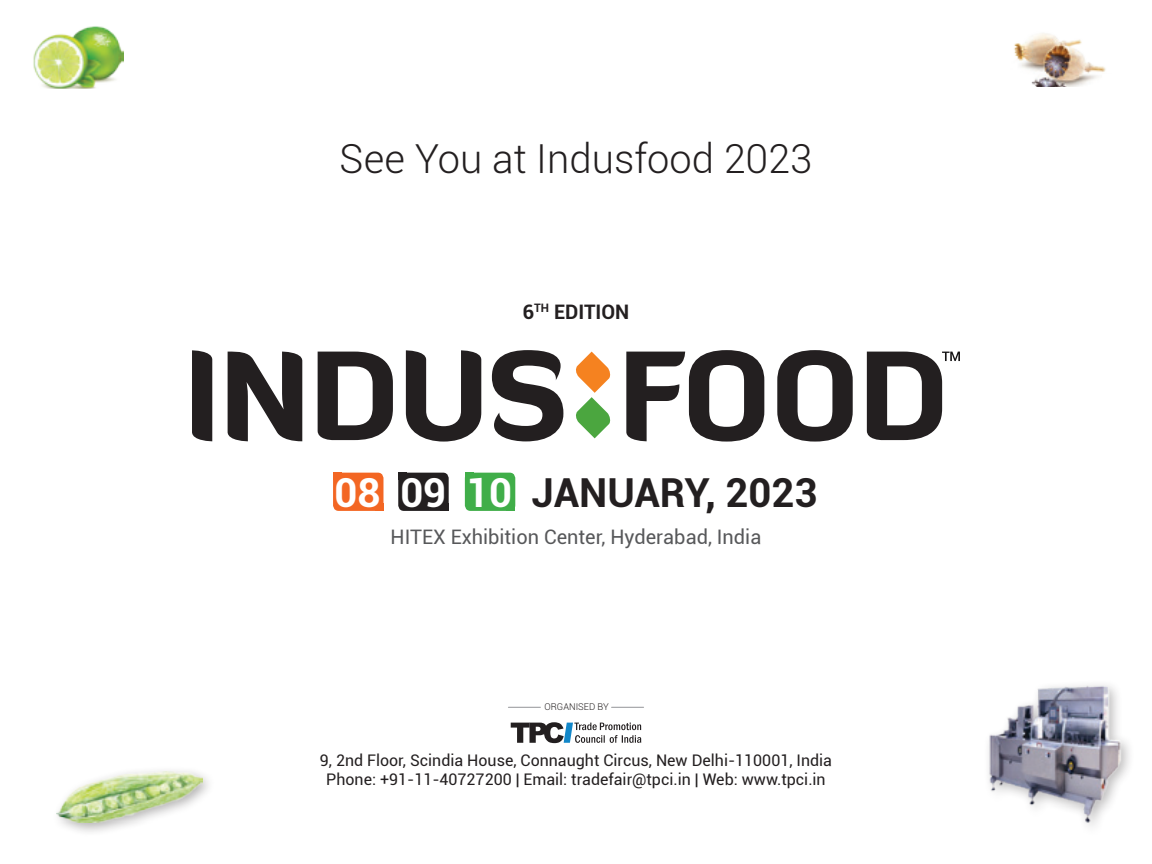
<style>
.page{position:relative;width:1152px;height:864px;background:#fff}
.page>*{position:absolute;margin:0;border:0;box-sizing:border-box;transform-origin:0 0}
.t1{font:300 40px "Roboto";color:#231f20}
.t2{font:700 40px "Roboto";color:#231f20}
.t3{font:20px "Roboto";color:#57585a}
.t4{font:700 20px "Roboto";color:#231f20}
.t5{font:16px/19.2px "Roboto";color:#231f20;text-align:center}
.t6{font:300 9.4px "Roboto";color:#231f20}
.s1{color:#fff}
</style>
<div class="page">
<div style="left:333px;top:473px;width:50px;height:38px;background:#f36623;border-radius:6px"></div>
<div style="left:398px;top:473px;width:51px;height:38px;background:#231f20;border-radius:6px"></div>
<div style="left:465px;top:473px;width:50px;height:38px;background:#40ae49;border-radius:6px"></div>
<svg style="left:511px;top:722px;width:130px;height:21px"></svg>
<hr style="left:612px;top:707px;width:32px;height:1px;background:#939598">
<hr style="left:508px;top:707px;width:32px;height:1px;background:#939598">
<svg style="left:576px;top:352px;width:35px;height:86px"></svg>
<div style="left:192px;top:350px;width:20px;height:91px;background:#231f20"></div>
<svg style="left:228px;top:352px;width:74px;height:89px"></svg>
<svg style="left:318px;top:352px;width:75px;height:88px"></svg>
<svg style="left:406px;top:350px;width:75px;height:92px"></svg>
<svg style="left:492px;top:350px;width:71px;height:91px"></svg>
<svg style="left:626px;top:350px;width:138px;height:92px"></svg>
<svg style="left:777px;top:350px;width:76px;height:92px"></svg>
<svg style="left:867px;top:352px;width:93px;height:88px"></svg>
<img style="left:33px;top:26px;width:90px;height:62px">
<div style="left:51px;top:766px;width:165px;height:71px;background:#231f20;opacity:.35"></div>
<img style="left:57px;top:772px;width:145px;height:50px">
<img style="left:1014px;top:33px;width:92px;height:54px">
<img style="left:988px;top:685px;width:142px;height:141px">
<h1 class="t1" style="left:340px;top:131px;width:474px">See You at Indusfood 2023</h1>
<p class="t4" style="left:523px;top:298px;width:108px">6<sup>TH</sup> EDITION</p>
<h1 class="t2" style="left:335px;top:464px;width:484px"><span class="s1">08 09 10</span> JANUARY, 2023</h1>
<p class="t3" style="left:391px;top:522px;width:372px">H ITEX Exhibition Center, Hyderabad, India</p>
<p class="t6" style="left:545px;top:700px;width:66px">Organised By</p>
<p class="t5" style="left:320px;top:750px;width:514px">9, 2nd Floor, Scindia House, Connaught Circus, New Delhi-110001, India<br>Phone: +91-11-40727200 | Email: tradefair@tpci.in | Web: www.tpci.in</p>
</div>
